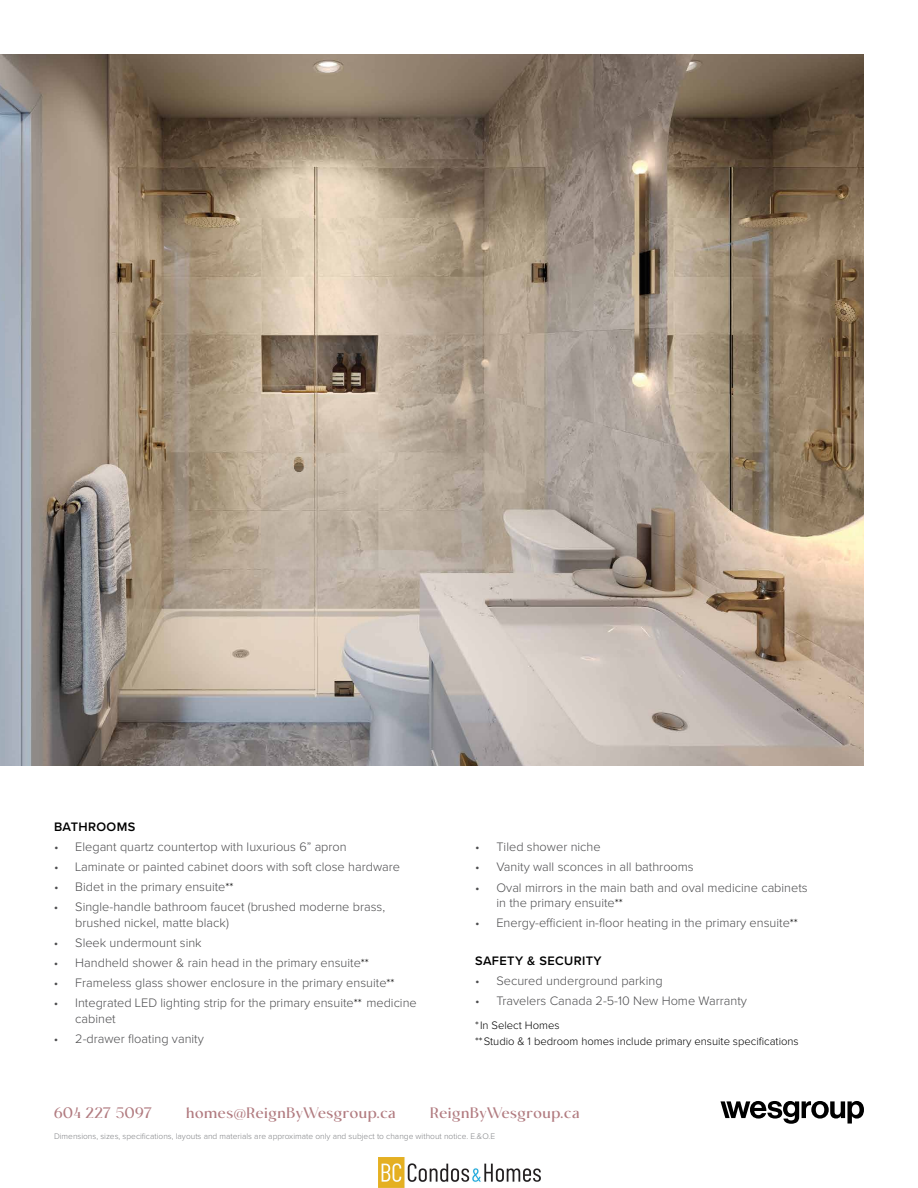
<style>
.page{position:relative;width:918px;height:1188px;background:#fff}
.page>*{position:absolute;margin:0;border:0;box-sizing:border-box;transform-origin:0 0}
.t1{font:700 16.5px "Moneta";letter-spacing:.035em;color:#b17b80}
.t2{font:300 12.75px/15.8px "Proxima Nova";color:#4d4d4f}
.t3{font:600 12.75px "Proxima Nova";letter-spacing:.03em;color:#000}
.t4{font:300 11.25px/15.8px "Proxima Nova";color:#000}
.t5{font:300 8.4px "Proxima Nova";color:#808285}
.s1{font-size:12px;color:#000}
</style>
<div class="page">
<img style="left:0;top:54px;width:864px;height:711px">
<svg style="left:721px;top:1101px;width:143px;height:23px"></svg>
<img style="left:378px;top:1157px;width:162px;height:31px">
<p class="t3" style="left:54px;top:817px;width:83px">BATHROOMS</p>
<p class="t2" style="left:54px;top:839px;width:294px">• Elegant quartz countertop with luxurious 6” apron</p>
<p class="t2" style="left:54px;top:859px;width:348px">• Laminate or painted cabinet doors with soft close hardware</p>
<p class="t2" style="left:54px;top:879px;width:181px">• Bidet in the primary ensuite<span class="s1">**</span></p>
<p class="t2" style="left:75px;top:900px;width:311px;text-indent:-21px">• Single-handle bathroom faucet (brushed moderne brass, brushed nickel, matte black)</p>
<p class="t2" style="left:54px;top:935px;width:149px">• Sleek undermount sink</p>
<p class="t2" style="left:54px;top:955px;width:316px">• Handheld shower &amp; rain head in the primary ensuite<span class="s1">**</span></p>
<p class="t2" style="left:54px;top:975px;width:342px">• Frameless glass shower enclosure in the primary ensuite<span class="s1">**</span></p>
<p class="t2" style="left:75px;top:995px;width:343px;text-indent:-21px">• Integrated LED lighting strip for the primary ensuite<span class="s1">**</span> medicine cabinet</p>
<p class="t2" style="left:54px;top:1031px;width:151px">• 2-drawer floating vanity</p>
<p class="t2" style="left:475px;top:840px;width:127px">• Tiled shower niche</p>
<p class="t2" style="left:475px;top:860px;width:220px">• Vanity wall sconces in all bathrooms</p>
<p class="t2" style="left:496px;top:880px;width:313px;text-indent:-21px">• Oval mirrors in the main bath and oval medicine cabinets in the primary ensuite<span class="s1">**</span></p>
<p class="t2" style="left:475px;top:916px;width:324px">• Energy-efficient in-floor heating in the primary ensuite<span class="s1">**</span></p>
<p class="t3" style="left:475px;top:951px;width:128px">SAFETY &amp; SECURITY</p>
<p class="t2" style="left:475px;top:973px;width:189px">• Secured underground parking</p>
<p class="t2" style="left:475px;top:993px;width:273px">• Travelers Canada 2-5-10 New Home Warranty</p>
<p class="t4" style="left:475px;top:1018px;width:325px">*In Select Homes<br>**Studio &amp; 1 bedroom homes include primary ensuite specifications</p>
<p class="t1" style="left:54px;top:1104px;width:99px">604 227 5097</p>
<p class="t1" style="left:186px;top:1104px;width:211px">homes@ReignByWesgroup.ca</p>
<p class="t1" style="left:430px;top:1104px;width:151px">ReignByWesgroup.ca</p>
<p class="t5" style="left:54px;top:1132px;width:443px">Dimensions, sizes, specifications, layouts and materials are approximate only and subject to change without notice. E.&amp;O.E</p>
</div>
